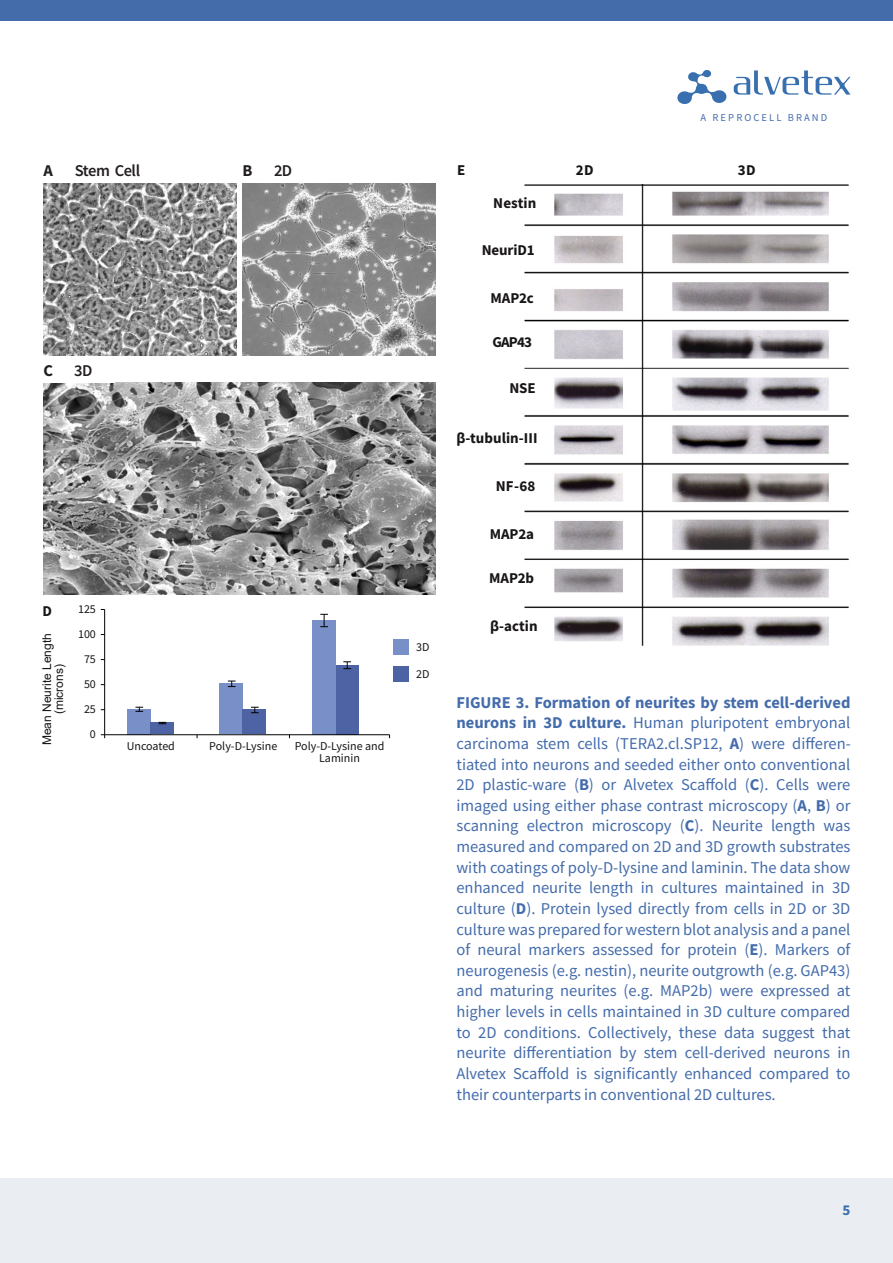
<style>
.page{position:relative;width:893px;height:1263px;background:#fff}
.page>*{position:absolute;margin:0;border:0;box-sizing:border-box;transform-origin:0 0}
.t1{font:16.5px/20.7px "Source Sans Pro";color:#446cab;text-align:justify}
.t2{font:600 16.5px "Source Sans Pro";letter-spacing:-.03em;color:#231f20}
.t3{font:700 16.5px "Source Sans Pro";color:#231f20}
.t4{font:700 15px "Source Sans Pro";letter-spacing:-.005em;color:#181516}
.t5{font:700 15px "Source Sans Pro";color:#386fae}
.t6{font:12px/12px "Source Sans Pro";color:#181516;text-align:center}
.t7{font:12px/12px "Arial";color:#181516;text-align:center}
.t8{font:10.5px "Source Sans Pro";letter-spacing:.2em;color:#446cab}
.s1{font-weight:700}
</style>
<div class="page">
<div style="left:0;top:0;width:893px;height:21px;background:#446cab"></div>
<svg style="left:677px;top:70px;width:50px;height:34px"></svg>
<svg style="left:734px;top:70px;width:116px;height:25px"></svg>
<div style="left:0;top:1178px;width:893px;height:85px;background:#eaeef2"></div>
<img style="left:525px;top:184px;width:324px;height:463px">
<img style="left:43px;top:382px;width:393px;height:213px">
<img style="left:43px;top:183px;width:194px;height:172px">
<img style="left:243px;top:183px;width:193px;height:172px">
<hr style="left:104px;top:609px;width:1px;height:126px;background:#000">
<div style="left:220px;top:683px;width:23px;height:51px;background:#788fc7"></div>
<div style="left:335px;top:665px;width:23px;height:69px;background:#4e63a3"></div>
<div style="left:127px;top:709px;width:23px;height:25px;background:#788fc7"></div>
<div style="left:312px;top:620px;width:23px;height:114px;background:#788fc7"></div>
<div style="left:150px;top:723px;width:23px;height:11px;background:#4e63a3"></div>
<div style="left:243px;top:709px;width:23px;height:25px;background:#4e63a3"></div>
<svg style="left:343px;top:661px;width:8px;height:8px"></svg>
<svg style="left:320px;top:614px;width:8px;height:13px"></svg>
<svg style="left:228px;top:681px;width:8px;height:6px"></svg>
<hr style="left:105px;top:734px;width:285px;height:1px;background:#000">
<svg style="left:251px;top:707px;width:8px;height:6px"></svg>
<svg style="left:159px;top:722px;width:7px;height:2px"></svg>
<svg style="left:135px;top:707px;width:8px;height:5px"></svg>
<div style="left:393px;top:639px;width:15px;height:15px;background:#788fc7"></div>
<div style="left:393px;top:666px;width:15px;height:16px;background:#4e63a3"></div>
<p class="t3" style="left:43px;top:163px;width:11px">A</p>
<p class="t2" style="left:75px;top:163px;width:67px">Stem Cell</p>
<p class="t3" style="left:243px;top:163px;width:11px">B</p>
<p class="t2" style="left:274px;top:163px;width:20px">2D</p>
<p class="t3" style="left:43px;top:364px;width:11px">C</p>
<p class="t2" style="left:74px;top:364px;width:20px">3D</p>
<p class="t4" style="left:43px;top:604px;width:11px">D</p>
<p class="t7" style="left:42px;top:745px;width:114px;rotate:-90deg">Mean Neurite Length (microns)</p>
<p class="t6" style="left:78px;top:604px;width:19px">125</p>
<p class="t6" style="left:78px;top:629px;width:19px">100</p>
<p class="t6" style="left:84px;top:654px;width:13px">75</p>
<p class="t6" style="left:84px;top:679px;width:13px">50</p>
<p class="t6" style="left:84px;top:704px;width:13px">25</p>
<p class="t6" style="left:90px;top:729px;width:7px">0</p>
<p class="t6" style="left:127px;top:741px;width:50px">Uncoated</p>
<p class="t6" style="left:209px;top:741px;width:70px">Poly-D-Lysine</p>
<p class="t6" style="left:295px;top:741px;width:91px">Poly-D-Lysine and<br>Laminin</p>
<p class="t6" style="left:416px;top:642px;width:15px">3D</p>
<p class="t6" style="left:416px;top:669px;width:15px">2D</p>
<p class="t4" style="left:457px;top:163px;width:10px">E</p>
<p class="t4" style="left:493px;top:196px;width:45px">Nestin</p>
<p class="t4" style="left:482px;top:243px;width:55px">NeuriD1</p>
<p class="t4" style="left:491px;top:291px;width:45px">MAP2c</p>
<p class="t4" style="left:492px;top:336px;width:41px">GAP43</p>
<p class="t4" style="left:509px;top:382px;width:28px">NSE</p>
<p class="t4" style="left:456px;top:432px;width:83px">ꞵ-tubulin-III</p>
<p class="t4" style="left:496px;top:480px;width:41px">NF-68</p>
<p class="t4" style="left:490px;top:527px;width:46px">MAP2a</p>
<p class="t4" style="left:489px;top:572px;width:46px">MAP2b</p>
<p class="t4" style="left:490px;top:620px;width:49px">ꞵ-actin</p>
<p class="t8" style="left:701px;top:113px;width:128px">A REPROCELL BRAND</p>
<p class="t4" style="left:576px;top:163px;width:19px">2D</p>
<p class="t4" style="left:738px;top:163px;width:19px">3D</p>
<p class="t1" style="left:456px;top:693px;width:396px"><span class="s1">FIGURE 3. Formation of neurites by stem cell-derived neurons in 3D culture.</span> Human pluripotent embryonal carcinoma stem cells (TERA2.cl.SP12, <span class="s1">A</span>) were differen&shy;tiated into neurons and seeded either onto conventional 2D plastic-ware (<span class="s1">B</span>) or Alvetex Scaffold (<span class="s1">C</span>). Cells were imaged using either phase contrast microscopy (<span class="s1">A</span>, <span class="s1">B</span>) or scanning electron microscopy (<span class="s1">C</span>). Neurite length was measured and compared on 2D and 3D growth substrates with coatings of poly-D-lysine and laminin. The data show enhanced neurite length in cultures maintained in 3D culture (<span class="s1">D</span>). Protein lysed directly from cells in 2D or 3D culture was prepared for western blot analysis and a panel of neural markers assessed for protein (<span class="s1">E</span>). Markers of neurogenesis (e.g. nestin), neurite outgrowth (e.g. GAP43) and maturing neurites (e.g. MAP2b) were expressed at higher levels in cells maintained in 3D culture compared to 2D conditions. Collectively, these data suggest that neurite differentiation by stem cell-derived neurons in Alvetex Scaffold is significantly enhanced compared to their counterparts in conventional 2D cultures.</p>
<p class="t5" style="left:842px;top:1204px;width:9px">5</p>
</div>
